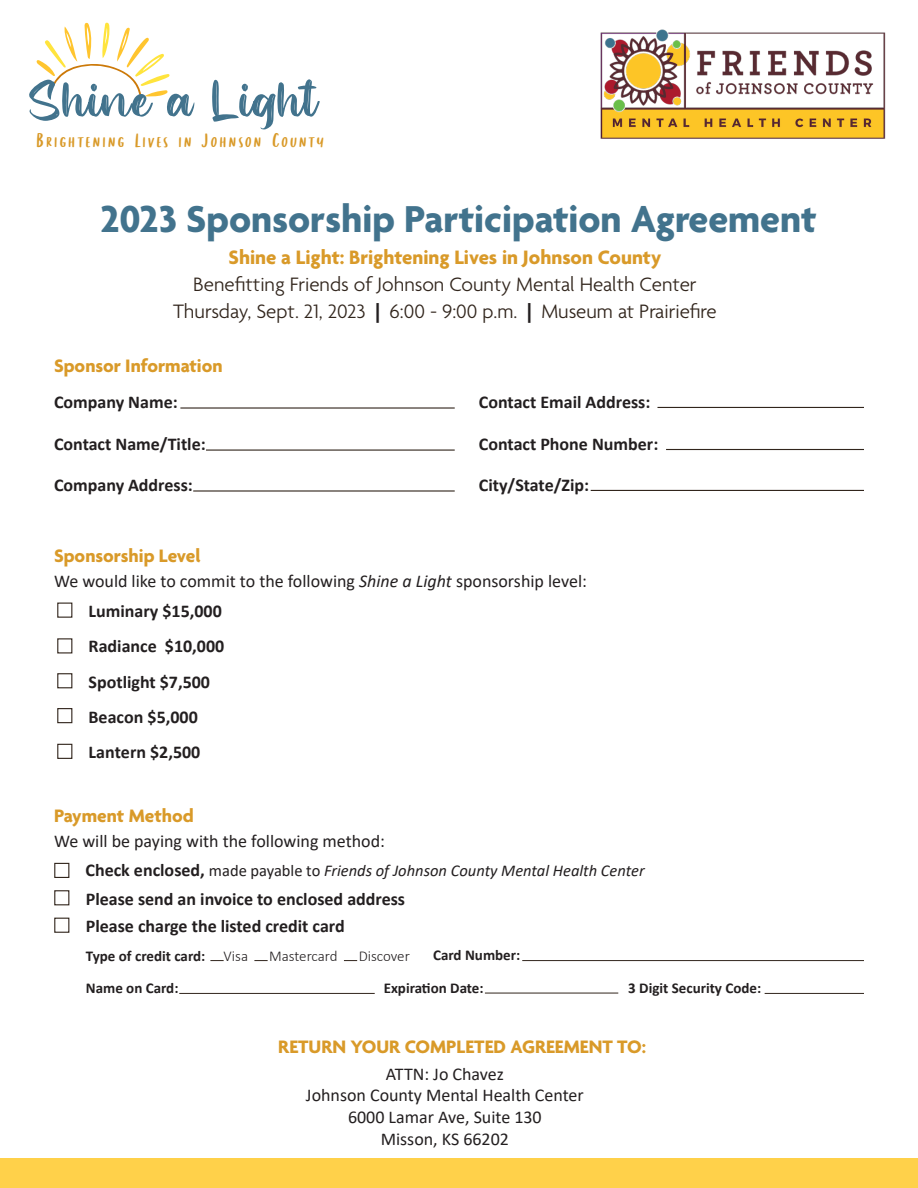
<style>
.page{position:relative;width:918px;height:1188px;background:#fff}
.page>*{position:absolute;margin:0;border:0;box-sizing:border-box;transform-origin:0 0}
.t1{font:700 40.5px "Agenda";color:#42738d}
.t2{font:24.75px "Secret Admirer";color:#d99a29}
.t3{font:300 21px "Agenda";color:#31251c}
.t4{font:700 21px "Agenda";color:#d99a29}
.t5{font:700 19.5px "Agenda";color:#d99a29}
.t6{font:700 18px/35.4px "Calibri";color:#231f20}
.t7{font:18px "Calibri";color:#231f20}
.t8{font:italic 16.5px "Calibri";color:#231f20}
.t9{font:700 15px "Calibri";color:#231f20}
.t10{font:300 15px "Calibri";color:#231f20}
.s1{font-weight:700;color:#231f20}
.s2{font-style:italic}
.s3{font-weight:700;font-style:normal;font-size:18px}
.s4{font-style:normal}
</style>
<div class="page">
<img style="left:600px;top:29px;width:285px;height:110px">
<hr style="left:180px;top:407px;width:275px;height:2px;background:#31251c">
<hr style="left:206px;top:450px;width:249px;height:1px;background:#31251c">
<hr style="left:193px;top:490px;width:262px;height:2px;background:#31251c">
<hr style="left:657px;top:407px;width:207px;height:1px;background:#31251c">
<hr style="left:666px;top:449px;width:198px;height:1px;background:#31251c">
<hr style="left:591px;top:490px;width:273px;height:1px;background:#31251c">
<div style="left:57px;top:603px;width:15px;height:15px;border:1px solid #31251c"></div>
<div style="left:57px;top:673px;width:15px;height:15px;border:1px solid #31251c"></div>
<div style="left:57px;top:708px;width:15px;height:15px;border:1px solid #31251c"></div>
<div style="left:57px;top:744px;width:15px;height:15px;border:1px solid #31251c"></div>
<div style="left:54px;top:863px;width:15px;height:15px;border:1px solid #31251c"></div>
<div style="left:54px;top:890px;width:15px;height:15px;border:1px solid #31251c"></div>
<div style="left:54px;top:918px;width:15px;height:15px;border:1px solid #31251c"></div>
<svg style="left:210px;top:960px;width:14px;height:1px"></svg>
<svg style="left:254px;top:960px;width:14px;height:1px"></svg>
<svg style="left:344px;top:960px;width:13px;height:1px"></svg>
<hr style="left:522px;top:960px;width:342px;height:1px;background:#31251c">
<hr style="left:179px;top:993px;width:196px;height:1px;background:#31251c">
<hr style="left:485px;top:993px;width:133px;height:1px;background:#31251c">
<hr style="left:765px;top:993px;width:99px;height:1px;background:#31251c">
<div style="left:0;top:1158px;width:918px;height:30px;background:#ffd14a"></div>
<svg style="left:29px;top:23px;width:291px;height:106px"></svg>
<div style="left:57px;top:638px;width:15px;height:15px;border:1px solid #31251c"></div>
<p class="t2" style="left:35px;top:129px;width:291px">Brightening Lives in Johnson County</p>
<p class="t1" style="left:101px;top:197px;width:718px">2023 Sponsorship Participation Agreement</p>
<p class="t4" style="left:229px;top:246px;width:434px">Shine a Light: Brightening Lives in Johnson County</p>
<p class="t3" style="left:193px;top:273px;width:505px">Benefitting Friends of Johnson County Mental Health Center</p>
<p class="t3" style="left:173px;top:300px;width:545px">Thursday, Sept. 21, 2023 <span class="s1">|</span> 6:00 - 9:00 p.m. <span class="s1">|</span> Museum at Prairiefire</p>
<p class="t5" style="left:54px;top:355px;width:170px">Sponsor Information</p>
<p class="t6" style="left:54px;top:384px;width:125px">Company Name:</p>
<p class="t6" style="left:479px;top:384px;width:173px">Contact Email Address:</p>
<p class="t6" style="left:54px;top:426px;width:153px">Contact Name/Title:</p>
<p class="t6" style="left:479px;top:426px;width:181px">Contact Phone Number:</p>
<p class="t6" style="left:479px;top:467px;width:112px">City/State/Zip:</p>
<p class="t6" style="left:54px;top:467px;width:140px">Company Address:</p>
<p class="t5" style="left:54px;top:545px;width:148px">Sponsorship Level</p>
<p class="t7" style="left:54px;top:569px;width:535px">We would like to commit to the following <span class="s2">Shine a Light</span> sponsorship level:</p>
<p class="t6" style="left:89px;top:593px;width:137px">Luminary $15,000<br>Radiance $10,000<br>Spotlight $7,500<br>Beacon $5,000<br>Lantern $2,500</p>
<p class="t5" style="left:54px;top:805px;width:141px">Payment Method</p>
<p class="t7" style="left:54px;top:829px;width:333px">We will be paying with the following method:</p>
<p class="t8" style="left:86px;top:859px;width:561px"><span class="s3">Check enclosed,</span> <span class="s4">made payable to</span> Friends of Johnson County Mental Health Center</p>
<p class="t6" style="left:86px;top:881px;width:321px">Please send an invoice to enclosed address</p>
<p class="t6" style="left:86px;top:908px;width:260px">Please charge the listed credit card</p>
<p class="t9" style="left:86px;top:945px;width:121px">Type of credit card:</p>
<p class="t10" style="left:224px;top:946px;width:26px">Visa</p>
<p class="t10" style="left:269px;top:946px;width:70px">Mastercard</p>
<p class="t10" style="left:359px;top:946px;width:53px">Discover</p>
<p class="t9" style="left:433px;top:945px;width:89px">Card Number:</p>
<p class="t9" style="left:86px;top:978px;width:94px">Name on Card:</p>
<p class="t9" style="left:384px;top:978px;width:101px">Expiration Date:</p>
<p class="t9" style="left:628px;top:978px;width:134px">3 Digit Security Code:</p>
<p class="t5" style="left:278px;top:1036px;width:369px">RETURN YOUR COMPLETED AGREEMENT TO:</p>
<p class="t7" style="left:386px;top:1061px;width:119px">ATTN: Jo Chavez</p>
<p class="t7" style="left:306px;top:1083px;width:279px">Johnson County Mental Health Center</p>
<p class="t7" style="left:348px;top:1104px;width:195px">6000 Lamar Ave, Suite 130</p>
<p class="t7" style="left:381px;top:1126px;width:130px">Misson, KS 66202</p>
</div>
